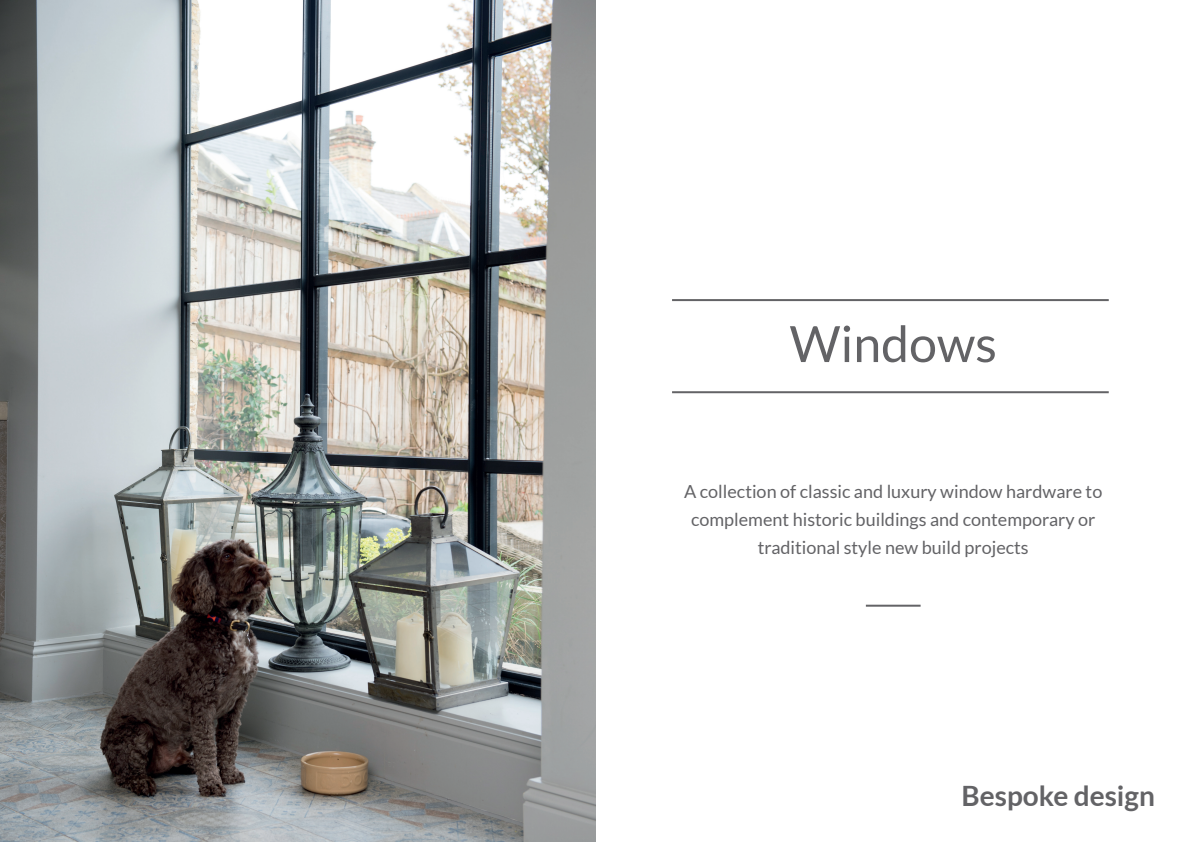
<style>
.page{position:relative;width:1191px;height:842px;background:#fff}
.page>*{position:absolute;margin:0;border:0;box-sizing:border-box;transform-origin:0 0}
.t1{font:50px "Lato";color:#636366}
.t2{font:700 28px "Lato";color:#636366}
.t3{font:18px/28px "Lato";color:#636366;text-align:center}
</style>
<div class="page">
<img style="left:0;top:0;width:595px;height:842px">
<hr style="left:672px;top:391px;width:436px;height:2px;background:#636366">
<hr style="left:672px;top:299px;width:436px;height:2px;background:#636366">
<hr style="left:866px;top:605px;width:54px;height:2px;background:#636366">
<h1 class="t1" style="left:789px;top:316px;width:209px">Windows</h1>
<p class="t3" style="left:684px;top:477px;width:420px">A collection of classic and luxury window hardware to complement historic buildings and contemporary or traditional style new build projects</p>
<h2 class="t2" style="left:961px;top:780px;width:195px">Bespoke design</h2>
</div>
